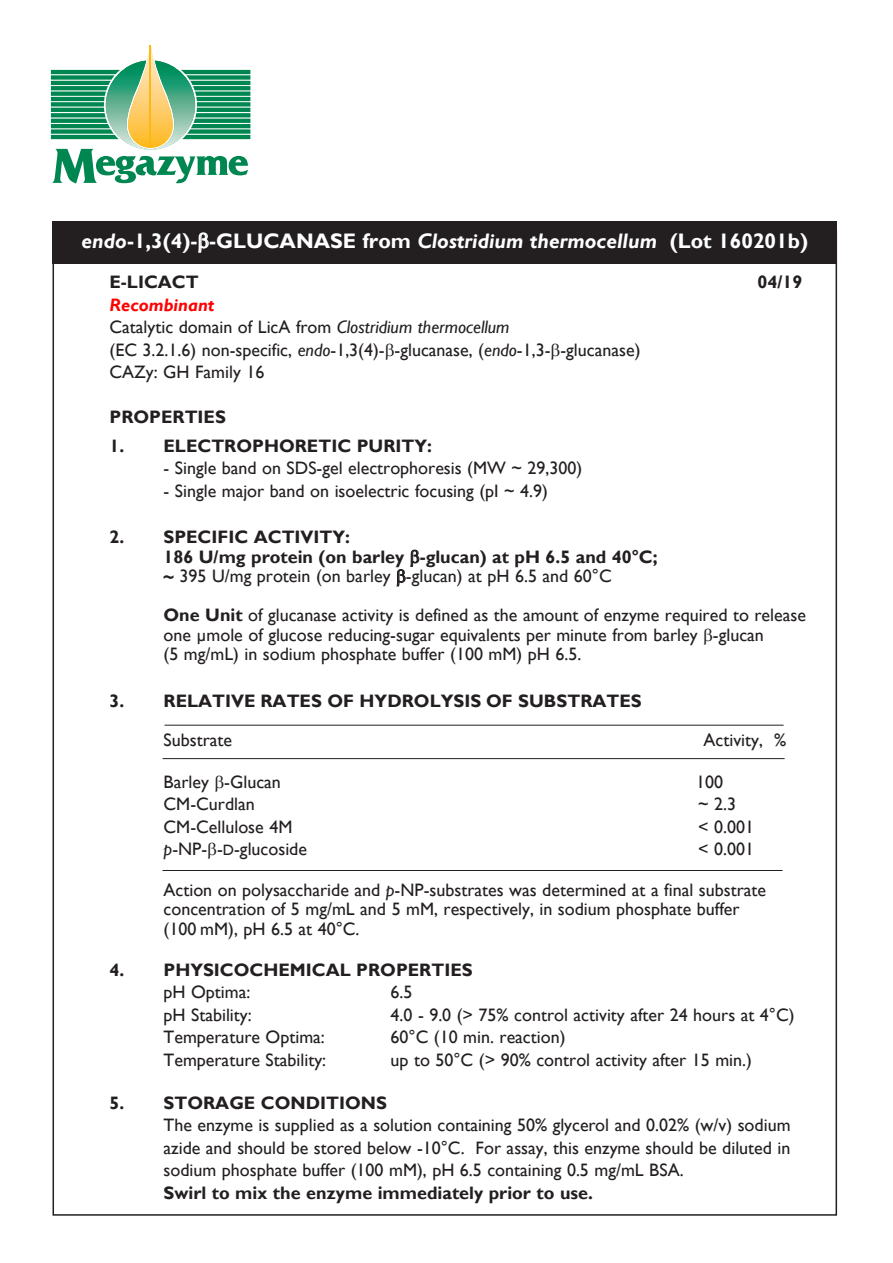
<style>
.page{position:relative;width:893px;height:1263px;background:#fff}
.page>*{position:absolute;margin:0;border:0;box-sizing:border-box;transform-origin:0 0}
.t1{font:700 21px "Gill Sans";color:#fff}
.t2{font:18px/19.5px "Gill Sans";color:#231f20}
.t3{font:700 18px "Gill Sans";color:#231f20}
.t4{font:italic 700 18px "Gill Sans";color:#f00}
.s1{font-style:italic}
.s2{font-weight:700}
.s3{font-size:15px}
</style>
<div class="page">
<div style="left:53px;top:221px;width:784px;height:43px;background:#231f20"></div>
<hr style="left:163px;top:870px;width:620px;height:1px;background:#231f20">
<hr style="left:165px;top:725px;width:619px;height:1px;background:#231f20">
<hr style="left:163px;top:758px;width:622px;height:1px;background:#231f20">
<svg style="left:51px;top:45px;width:199px;height:138px"></svg>
<hr style="left:150px;top:45px;width:1px;height:103px;background:#fcb814">
<svg style="left:198px;top:232px;width:11px;height:21px"></svg>
<svg style="left:396px;top:549px;width:24px;height:38px"></svg>
<p class="t1" style="left:82px;top:228px;width:728px"><span class="s1">endo</span>-1,3(4)- -GLUCANASE from <span class="s1">Clostridium thermocellum</span> (Lot 160201b)</p>
<p class="t3" style="left:110px;top:271px;width:91px">E-LICACT</p>
<p class="t3" style="left:758px;top:271px;width:46px">04/19</p>
<p class="t4" style="left:110px;top:294px;width:107px">Recombinant</p>
<p class="t2" style="left:110px;top:318px;width:402px">Catalytic domain of LicA from <span class="s1">Clostridium thermocellum</span></p>
<p class="t2" style="left:110px;top:340px;width:532px">(EC 3.2.1.6) non-specific, <span class="s1">endo</span>-1,3(4)- -glucanase, (<span class="s1">endo</span>-1,3- -glucanase)</p>
<p class="t2" style="left:110px;top:363px;width:156px">CAZy: GH Family 16</p>
<p class="t3" style="left:110px;top:406px;width:118px">PROPERTIES</p>
<p class="t3" style="left:110px;top:435px;width:324px">1. ELECTROPHORETIC PURITY:</p>
<p class="t2" style="left:164px;top:459px;width:420px">- Single band on SDS-gel electrophoresis (MW ~ 29,300)</p>
<p class="t2" style="left:164px;top:481px;width:386px">- Single major band on isoelectric focusing (pI ~ 4.9)</p>
<p class="t3" style="left:110px;top:526px;width:242px">2. SPECIFIC ACTIVITY:</p>
<p class="t3" style="left:164px;top:546px;width:496px">186 U/mg protein (on barley -glucan) at pH 6.5 and 40°C;</p>
<p class="t2" style="left:164px;top:567px;width:450px"><span class="s2">~</span> 395 U/mg protein (on barley -glucan) at pH 6.5 and 60°C</p>
<p class="t2" style="left:164px;top:606px;width:644px"><span class="s2">One Unit</span> of glucanase activity is defined as the amount of enzyme required to release one µmole of glucose reducing-sugar equivalents per minute from barley -glucan<br>(5 mg/mL) in sodium phosphate buffer (100 mM) pH 6.5.</p>
<p class="t3" style="left:110px;top:690px;width:534px">3. RELATIVE RATES OF HYDROLYSIS OF SUBSTRATES</p>
<p class="t2" style="left:164px;top:730px;width:70px">Substrate</p>
<p class="t2" style="left:704px;top:730px;width:84px">Activity, %</p>
<p class="t2" style="left:164px;top:772px;width:119px">Barley -Glucan</p>
<p class="t2" style="left:696px;top:772px;width:28px">100</p>
<p class="t2" style="left:164px;top:795px;width:93px">CM-Curdlan</p>
<p class="t2" style="left:698px;top:795px;width:39px">~ 2.3</p>
<p class="t2" style="left:164px;top:817px;width:130px">CM-Cellulose 4M</p>
<p class="t2" style="left:698px;top:817px;width:57px">&lt; 0.001</p>
<p class="t2" style="left:164px;top:840px;width:145px"><span class="s1">p</span>-NP- -<span class="s3">D</span>-glucoside</p>
<p class="t2" style="left:698px;top:840px;width:57px">&lt; 0.001</p>
<p class="t2" style="left:164px;top:880px;width:604px">Action on polysaccharide and <span class="s1">p</span>-NP-substrates was determined at a final substrate concentration of 5 mg/mL and 5 mM, respectively, in sodium phosphate buffer (100 mM), pH 6.5 at 40°C.</p>
<p class="t3" style="left:110px;top:959px;width:365px">4. PHYSICOCHEMICAL PROPERTIES</p>
<p class="t2" style="left:164px;top:983px;width:88px">pH Optima:</p>
<p class="t2" style="left:391px;top:983px;width:23px">6.5</p>
<p class="t2" style="left:164px;top:1005px;width:90px">pH Stability:</p>
<p class="t2" style="left:391px;top:1005px;width:406px">4.0 - 9.0 (&gt; 75% control activity after 24 hours at 4°C)</p>
<p class="t2" style="left:164px;top:1028px;width:163px">Temperature Optima:</p>
<p class="t2" style="left:391px;top:1028px;width:176px">60°C (10 min. reaction)</p>
<p class="t2" style="left:164px;top:1050px;width:164px">Temperature Stability:</p>
<p class="t2" style="left:391px;top:1050px;width:363px">up to 50°C (&gt; 90% control activity after 15 min.)</p>
<p class="t3" style="left:110px;top:1092px;width:279px">5. STORAGE CONDITIONS</p>
<p class="t2" style="left:164px;top:1114px;width:628px;line-height:22.5px;text-align:justify">The enzyme is supplied as a solution containing 50% glycerol and 0.02% (w/v) sodium azide and should be stored below -10°C. For assay, this enzyme should be diluted in sodium phosphate buffer (100 mM), pH 6.5 containing 0.5 mg/mL BSA.</p>
<p class="t3" style="left:164px;top:1182px;width:431px">Swirl to mix the enzyme immediately prior to use.</p>
</div>
